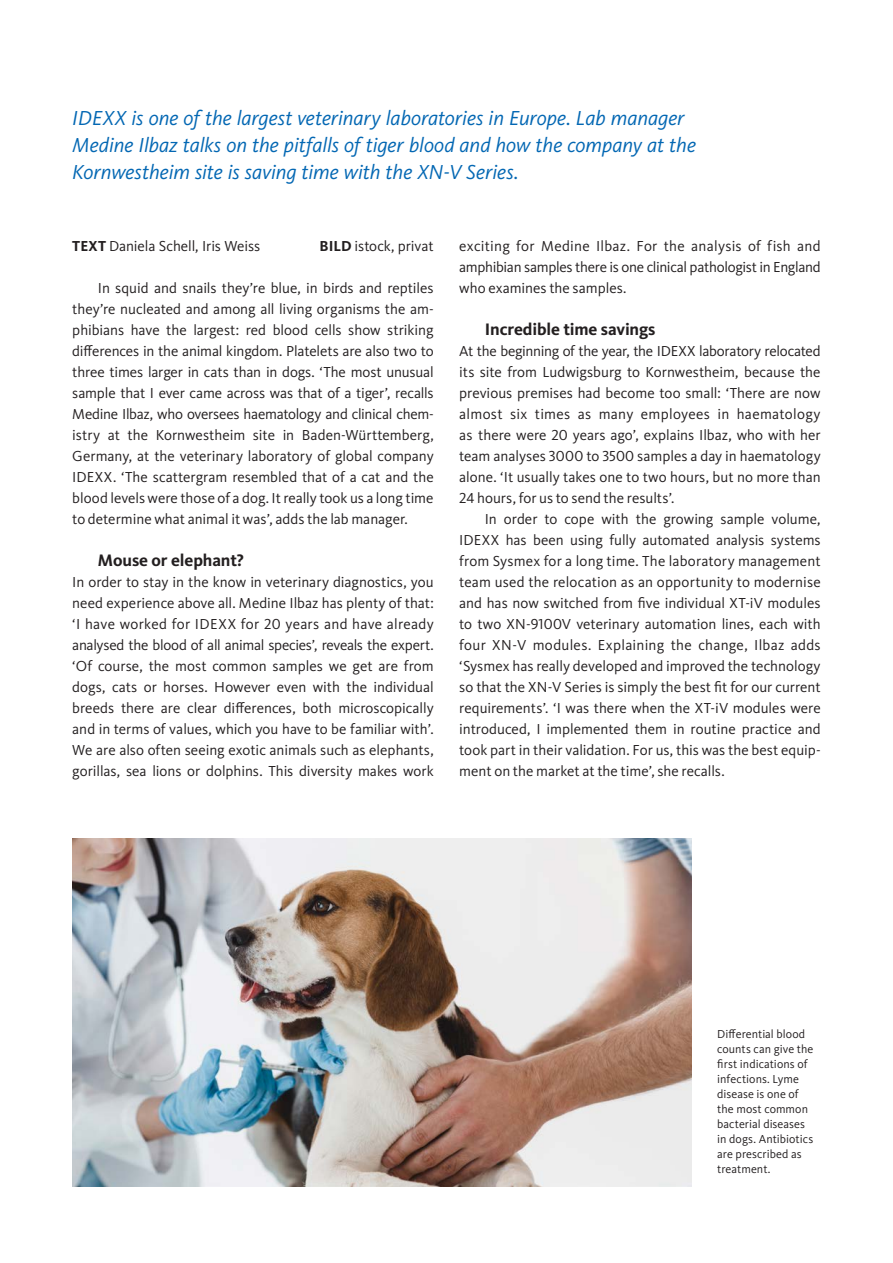
<style>
.page{position:relative;width:893px;height:1263px;background:#fff}
.page>*{position:absolute;margin:0;border:0;box-sizing:border-box;transform-origin:0 0}
.t1{font:italic 21px/27px "Kievit Pro";color:#0367b3}
.t2{font:700 17.25px "Kievit Pro";letter-spacing:-.01em;color:#231f20}
.t3{font:15px/21px "Kievit Pro";letter-spacing:-.005em;color:#231f20;text-align:justify}
.t4{font:12px/15px "Kievit Pro";letter-spacing:.005em;color:#231f20}
.s1{font-weight:700}
</style>
<div class="page">
<img style="left:72px;top:839px;width:620px;height:347px">
<h1 class="t1" style="left:72px;top:104px;width:625px">IDEXX is one of the largest veterinary laboratories in Europe. Lab manager<br>Medine Ilbaz talks on the pitfalls of tiger blood and how the company at the<br>Kornwestheim site is saving time with the XN-V Series.</h1>
<p class="t3" style="left:72px;top:235px;width:189px"><span class="s1">TEXT</span> Daniela Schell, Iris Weiss</p>
<p class="t3" style="left:320px;top:235px;width:116px"><span class="s1">BILD</span> istock, privat</p>
<p class="t3" style="left:72px;top:277px;width:363px;text-indent:26px">In squid and snails they’re blue, in birds and reptiles they’re nucleated and among all living organisms the am&shy;phibians have the largest: red blood cells show striking differences in the animal kingdom. Platelets are also two to three times larger in cats than in dogs. ‘The most unusual sample that I ever came across was that of a tiger’, recalls Medine Ilbaz, who oversees haematology and clinical chem&shy;istry at the Kornwestheim site in Baden-Württemberg, Germany, at the veterinary laboratory of global company IDEXX. ‘The scattergram resembled that of a cat and the blood levels were those of a dog. It really took us a long time to determine what animal it was’, adds the lab manager.</p>
<p class="t2" style="left:98px;top:549px;width:148px">Mouse or elephant?</p>
<p class="t3" style="left:72px;top:571px;width:363px">In order to stay in the know in veterinary diagnostics, you need experience above all. Medine Ilbaz has plenty of that: ‘I have worked for IDEXX for 20 years and have already analysed the blood of all animal species’, reveals the expert. ‘Of course, the most common samples we get are from dogs, cats or horses. However even with the individual breeds there are clear differences, both microscopically and in terms of values, which you have to be familiar with’.<br>We are also often seeing exotic animals such as elephants, gorillas, sea lions or dolphins. This diversity makes work</p>
<p class="t3" style="left:459px;top:235px;width:363px">exciting for Medine Ilbaz. For the analysis of fish and amphibian samples there is one clinical pathologist in England who examines the samples.</p>
<p class="t2" style="left:485px;top:318px;width:172px">Incredible time savings</p>
<p class="t3" style="left:459px;top:340px;width:363px">At the beginning of the year, the IDEXX laboratory relocated its site from Ludwigsburg to Kornwestheim, because the previous premises had become too small: ‘There are now almost six times as many employees in haematology as there were 20 years ago’, explains Ilbaz, who with her team analyses 3000 to 3500 samples a day in haematology alone. ‘It usually takes one to two hours, but no more than 24 hours, for us to send the results’.</p>
<p class="t3" style="left:459px;top:508px;width:363px;text-indent:26px">In order to cope with the growing sample volume, IDEXX has been using fully automated analysis systems from Sysmex for a long time. The laboratory management team used the relocation as an opportunity to modernise and has now switched from five individual XT-iV modules to two XN-9100V veterinary automation lines, each with four XN-V modules. Explaining the change, Ilbaz adds ‘Sysmex has really developed and improved the technology so that the XN-V Series is simply the best fit for our current requirements’. ‘I was there when the XT-iV modules were introduced, I implemented them in routine practice and took part in their validation. For us, this was the best equip&shy;ment on the market at the time’, she recalls.</p>
<p class="t4" style="left:717px;top:1026px;width:98px">Differential blood counts can give the first indications of infections. Lyme disease is one of the most common bacterial diseases in dogs. Antibiotics are prescribed as treatment.</p>
</div>
